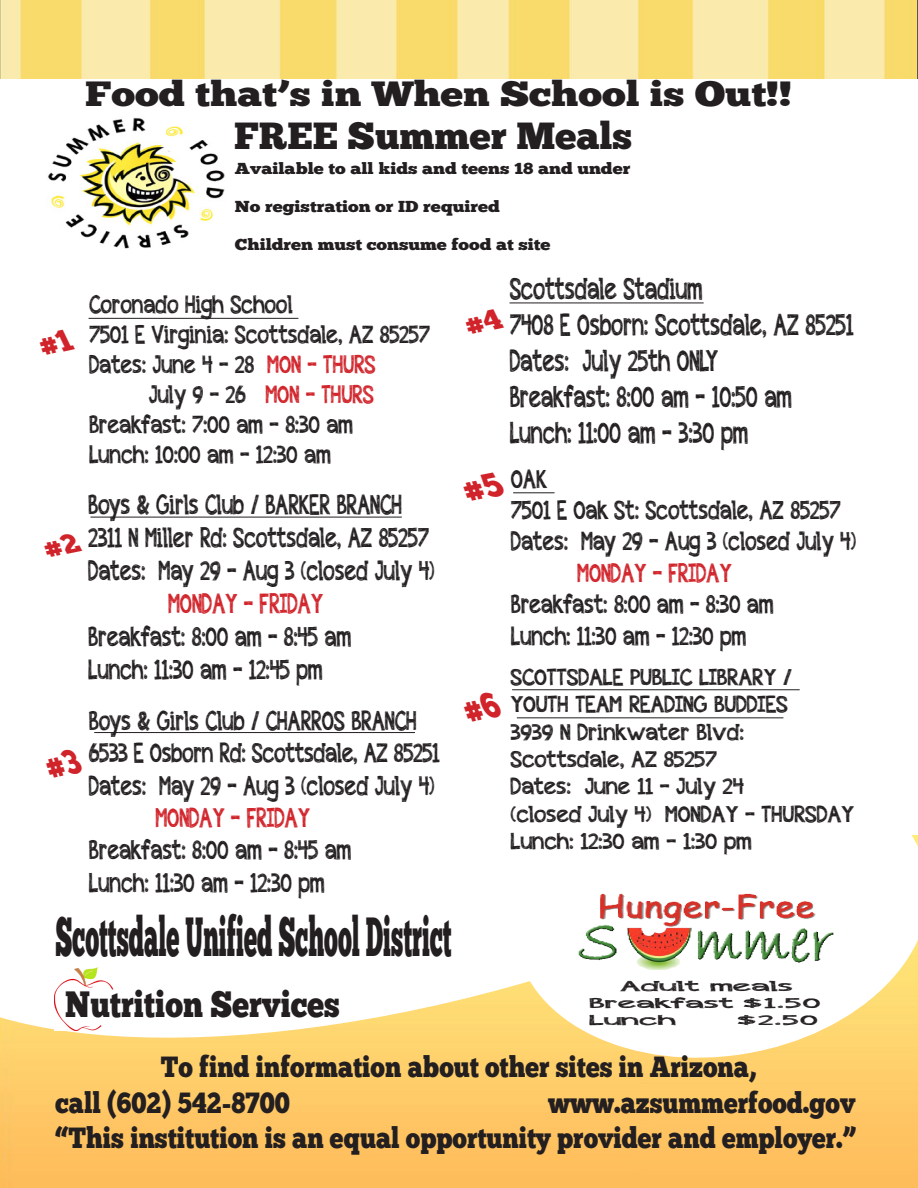
<style>
.page{position:relative;width:918px;height:1188px;background:#fff}
.page>*{position:absolute;margin:0;border:0;box-sizing:border-box;transform-origin:0 0}
.t1{font:55.2px "Chunk Five";color:#231f20;scale:.44 1}
.t2{font:37.8px "Chunk Five";color:#231f20}
.t3{font:36.6px "Chunk Five";color:#231f20;scale:.84 1}
.t4{font:35.1px "Chunk Five";color:#231f20;scale:1.18 1}
.t5{font:30px "appleberry";color:#231f20;scale:.7 1}
.t6{font:29.25px "Chunk Five";color:#231f20;scale:.86 1}
.t7{font:27.6px "appleberry";color:#231f20;scale:.74 1}
.t8{font:27.6px "appleberry";color:#231f20;scale:.73 1}
.t9{font:27.6px "appleberry";color:#d1232a;scale:.74 1}
.t10{font:27px "appleberry";color:#231f20;scale:.75 1}
.t11{font:27px "appleberry";color:#d1232a;scale:.75 1}
.t12{font:26.1px "appleberry";color:#231f20;scale:.78 1}
.t13{font:26.1px "appleberry";color:#d1232a;scale:.78 1}
.t14{font:25.05px "appleberry";color:#231f20;scale:.81 1}
.t15{font:25.05px "appleberry";color:#d1232a;scale:.81 1}
.t16{font:22.8px/27.5px "appleberry";color:#231f20;scale:.94 1}
.t17{font:15.9px "Chunk Five";color:#231f20;scale:1.16 1}
.t18{font:14.25px "appleberry";color:#231f20;scale:2.22 1}
.s1{color:#d1232a}
.s2{color:#231f20}
</style>
<div class="page">
<img style="left:0;top:1073px;width:918px;height:115px">
<svg style="left:0;top:492px;width:800px;height:581px"></svg>
<svg style="left:503px;top:747px;width:415px;height:326px"></svg>
<img style="left:47px;top:117px;width:178px;height:132px">
<img style="left:0;top:0;width:918px;height:79px">
<img style="left:576px;top:879px;width:259px;height:91px">
<img style="left:55px;top:967px;width:61px;height:63px">
<hr style="left:89px;top:318px;width:209px;height:1px;background:#231f20">
<hr style="left:90px;top:517px;width:312px;height:1px;background:#231f20">
<hr style="left:513px;top:493px;width:42px;height:1px;background:#231f20">
<hr style="left:94px;top:732px;width:321px;height:1px;background:#231f20">
<hr style="left:510px;top:303px;width:194px;height:1px;background:#231f20">
<hr style="left:512px;top:689px;width:288px;height:1px;background:#231f20">
<hr style="left:517px;top:718px;width:266px;height:1px;background:#231f20">
<svg style="left:41px;top:533px;width:41px;height:24px"></svg>
<svg style="left:460px;top:492px;width:47px;height:10px"></svg>
<svg style="left:43px;top:749px;width:41px;height:30px"></svg>
<svg style="left:461px;top:691px;width:43px;height:31px"></svg>
<p class="t4" style="left:85px;top:73px;width:600px">Food that’s in When School is Out!!</p>
<p class="t2" style="left:234px;top:113px;width:399px">FREE Summer Meals</p>
<p class="t17" style="left:235px;top:159px;width:342px">Available to all kids and teens 18 and under</p>
<p class="t17" style="left:235px;top:197px;width:230px">No registration or ID required</p>
<p class="t17" style="left:235px;top:235px;width:274px">Children must consume food at site</p>
<p class="t14" style="left:89px;top:286px;width:253px">Coronado High School</p>
<p class="t14" style="left:89px;top:316px;width:422px">7501 E Virginia: Scottsdale, AZ 85257</p>
<p class="t14" style="left:89px;top:346px;width:355px">Dates: June 4 - 28 <span class="s1">MON - THURS</span></p>
<p class="t15" style="left:149px;top:377px;width:279px"><span class="s2">July 9 - 26</span> MON - THURS</p>
<p class="t14" style="left:89px;top:407px;width:327px">Breakfast: 7:00 am - 8:30 am</p>
<p class="t14" style="left:89px;top:437px;width:300px">Lunch: 10:00 am - 12:30 am</p>
<p class="t7" style="left:89px;top:485px;width:425px">Boys &amp; Girls Club / BARKER BRANCH</p>
<p class="t7" style="left:89px;top:518px;width:462px">2311 N Miller Rd: Scottsdale, AZ 85257</p>
<p class="t7" style="left:89px;top:551px;width:469px">Dates: May 29 - Aug 3 (closed July 4)</p>
<p class="t9" style="left:168px;top:584px;width:210px">MONDAY - FRIDAY</p>
<p class="t7" style="left:89px;top:617px;width:357px">Breakfast: 8:00 am - 8:45 am</p>
<p class="t8" style="left:89px;top:650px;width:322px">Lunch: 11:30 am - 12:45 pm</p>
<p class="t10" style="left:89px;top:701px;width:438px">Boys &amp; Girls Club / CHARROS BRANCH</p>
<p class="t10" style="left:89px;top:734px;width:469px">6533 E Osborn Rd: Scottsdale, AZ 85251</p>
<p class="t10" style="left:89px;top:766px;width:462px">Dates: May 29 - Aug 3 (closed July 4)</p>
<p class="t11" style="left:156px;top:799px;width:207px">MONDAY - FRIDAY</p>
<p class="t10" style="left:89px;top:831px;width:351px">Breakfast: 8:00 am - 8:45 am</p>
<p class="t10" style="left:89px;top:863px;width:316px">Lunch: 11:30 am - 12:30 pm</p>
<p class="t1" style="left:56px;top:904px;width:902px">Scottsdale Unified School District</p>
<p class="t5" style="left:510px;top:268px;width:277px">Scottsdale Stadium</p>
<p class="t5" style="left:510px;top:304px;width:493px">7408 E Osborn: Scottsdale, AZ 85251</p>
<p class="t5" style="left:510px;top:340px;width:299px">Dates: July 25th ONLY</p>
<p class="t5" style="left:510px;top:376px;width:405px">Breakfast: 8:00 am - 10:50 am</p>
<p class="t5" style="left:510px;top:412px;width:342px">Lunch: 11:00 am - 3:30 pm</p>
<p class="t12" style="left:511px;top:460px;width:47px">OAK</p>
<p class="t12" style="left:511px;top:491px;width:424px">7501 E Oak St: Scottsdale, AZ 85257</p>
<p class="t12" style="left:511px;top:523px;width:444px">Dates: May 29 - Aug 3 (closed July 4)</p>
<p class="t13" style="left:578px;top:554px;width:199px">MONDAY - FRIDAY</p>
<p class="t12" style="left:511px;top:586px;width:338px">Breakfast: 8:00 am - 8:30 am</p>
<p class="t12" style="left:511px;top:617px;width:303px">Lunch: 11:30 am - 12:30 pm</p>
<p class="t16" style="left:511px;top:663px;width:300px">SCOTTSDALE PUBLIC LIBRARY /<br>YOUTH TEAM READING BUDDIES</p>
<p class="t16" style="left:511px;top:718px;width:249px">3939 N Drinkwater Blvd:</p>
<p class="t16" style="left:511px;top:745px;width:221px">Scottsdale, AZ 85257</p>
<p class="t16" style="left:511px;top:773px;width:249px">Dates: June 11 - July 24</p>
<p class="t16" style="left:511px;top:800px;width:367px">(closed July 4) MONDAY - THURSDAY</p>
<p class="t16" style="left:511px;top:828px;width:258px">Lunch: 12:30 am - 1:30 pm</p>
<p class="t18" style="left:621px;top:975px;width:79px">Adult meals</p>
<p class="t18" style="left:590px;top:993px;width:106px">Breakfast $1.50</p>
<p class="t3" style="left:65px;top:983px;width:328px">Nutrition Services</p>
<p class="t18" style="left:590px;top:1010px;width:40px">Lunch</p>
<p class="t18" style="left:738px;top:1010px;width:38px">$2.50</p>
<p class="t6" style="left:161px;top:1050px;width:693px">To find information about other sites in Arizona,</p>
<p class="t6" style="left:56px;top:1085px;width:274px">call (602) 542-8700</p>
<p class="t6" style="left:548px;top:1085px;width:359px">www.azsummerfood.gov</p>
<p class="t6" style="left:56px;top:1120px;width:932px">“This institution is an equal opportunity provider and employer.”</p>
</div>
